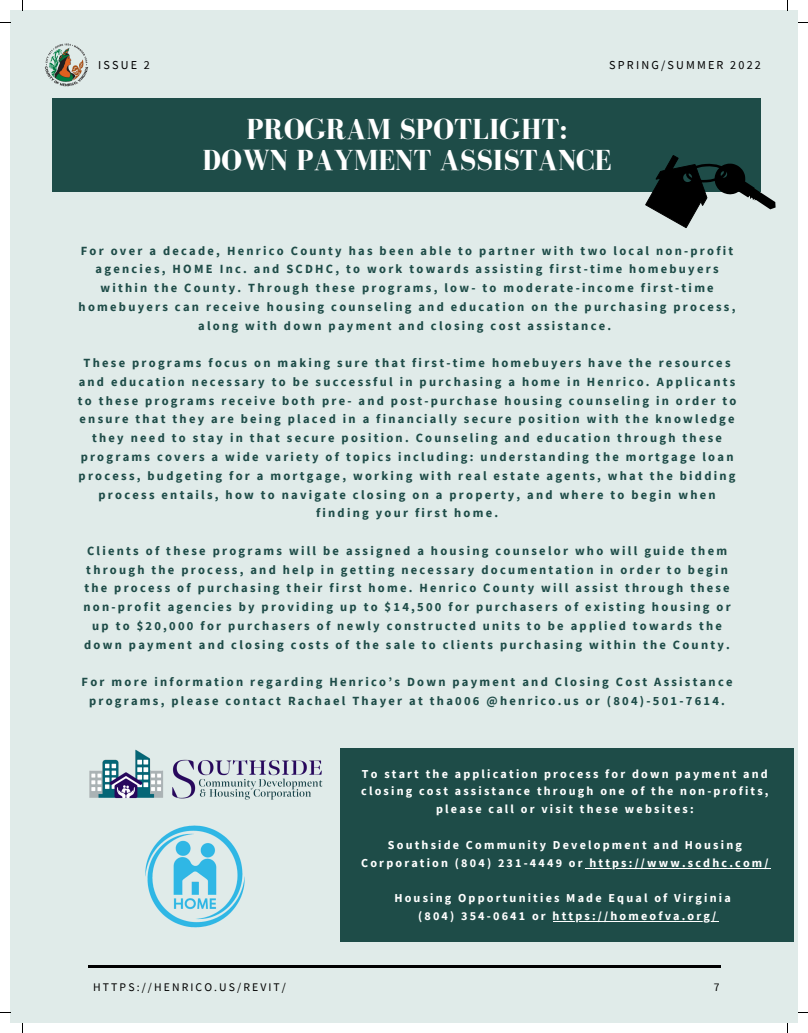
<style>
.page{position:relative;width:808px;height:1033px;background:#fff}
.page>*{position:absolute;margin:0;border:0;box-sizing:border-box;transform-origin:0 0}
.t1{font:700 29.75px "Bodoni FLF";color:#fff}
.t2{font:700 12.5px/18.8px "Source Sans Pro";letter-spacing:.18em;color:#1e4c48;text-align:center}
.t3{font:700 12.12px/17.8px "Source Sans Pro";letter-spacing:.18em;color:#fff;text-align:center}
.t4{font:12.12px "Source Sans Pro";letter-spacing:.18em;color:#000}
.t5{font:11.62px "Source Sans Pro";letter-spacing:.18em;color:#000}
</style>
<div class="page">
<div style="left:10px;top:10px;width:788px;height:1013px;background:#e0ebe9"></div>
<div style="left:53px;top:98px;width:707px;height:94px;background:#1e4c48"></div>
<img style="left:44px;top:43px;width:45px;height:44px">
<hr style="left:88px;top:964px;width:632px;height:3px;background:#000">
<svg style="left:645px;top:155px;width:130px;height:73px"></svg>
<div style="left:340px;top:748px;width:453px;height:193px;background:#1e4c48"></div>
<img style="left:89px;top:749px;width:234px;height:51px">
<img style="left:145px;top:825px;width:100px;height:102px">
<hr style="left:584px;top:867px;width:186px;height:1px;background:#fff">
<hr style="left:552px;top:921px;width:166px;height:1px;background:#fff">
<p class="t4" style="left:98px;top:57px;width:53px">ISSUE 2</p>
<p class="t4" style="left:609px;top:57px;width:153px">SPRING/SUMMER 2022</p>
<p class="t1" style="left:246px;top:113px;width:322px">PROGRAM SPOTLIGHT:</p>
<p class="t1" style="left:202px;top:144px;width:410px">DOWN PAYMENT ASSISTANCE</p>
<p class="t2" style="left:79px;top:241px;width:658px">For over a decade, Henrico County has been able to partner with two local non-profit agencies, HOME Inc. and SCDHC, to work towards assisting first-time homebuyers within the County. Through these programs, low- to moderate-income first-time homebuyers can receive housing counseling and education on the purchasing process, along with down payment and closing cost assistance.</p>
<p class="t2" style="left:78px;top:353px;width:660px">These programs focus on making sure that first-time homebuyers have the resources and education necessary to be successful in purchasing a home in Henrico. Applicants to these programs receive both pre- and post-purchase housing counseling in order to ensure that they are being placed in a financially secure position with the knowledge they need to stay in that secure position. Counseling and education through these programs covers a wide variety of topics including: understanding the mortgage loan process, budgeting for a mortgage, working with real estate agents, what the bidding process entails, how to navigate closing on a property, and where to begin when finding your first home.</p>
<p class="t2" style="left:83px;top:541px;width:648px">Clients of these programs will be assigned a housing counselor who will guide them through the process, and help in getting necessary documentation in order to begin the process of purchasing their first home. Henrico County will assist through these non-profit agencies by providing up to $14,500 for purchasers of existing housing or up to $20,000 for purchasers of newly constructed units to be applied towards the down payment and closing costs of the sale to clients purchasing within the County.</p>
<p class="t2" style="left:82px;top:672px;width:652px">For more information regarding Henrico’s Down payment and Closing Cost Assistance programs, please contact Rachael Thayer at tha006 @henrico.us or (804)-501-7614.</p>
<p class="t3" style="left:361px;top:764px;width:409px">To start the application process for down payment and closing cost assistance through one of the non-profits, please call or visit these websites:</p>
<p class="t3" style="left:361px;top:835px;width:409px">Southside Community Development and Housing<br>Corporation (804) 231-4449 or https://www.scdhc.com/</p>
<p class="t3" style="left:394px;top:889px;width:338px">Housing Opportunities Made Equal of Virginia</p>
<p class="t3" style="left:418px;top:907px;width:300px">(804) 354-0641 or https://homeofva.org/</p>
<p class="t5" style="left:93px;top:979px;width:194px">HTTPS://HENRICO.US/REVIT/</p>
<p class="t5" style="left:714px;top:979px;width:7px">7</p>
</div>
